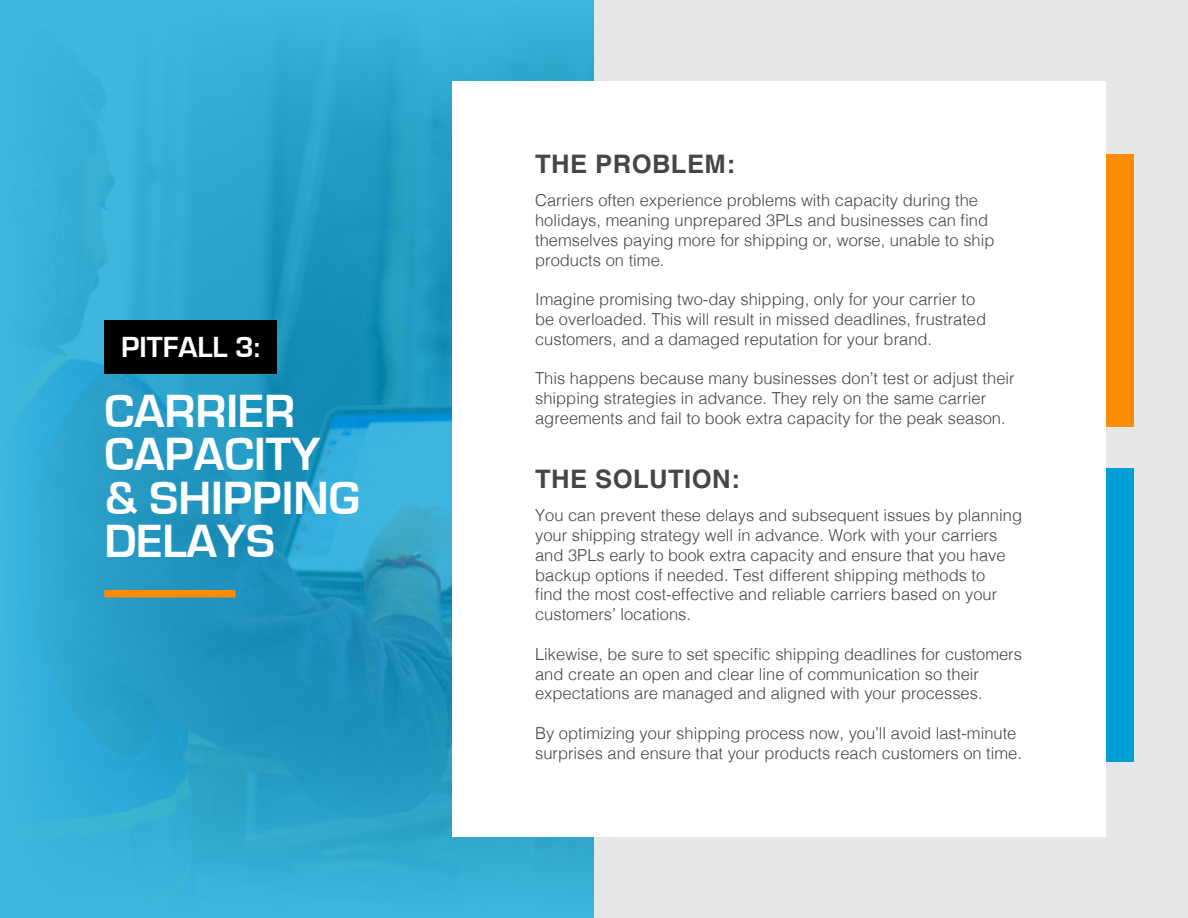
<style>
.page{position:relative;width:1188px;height:918px;background:#fff}
.page>*{position:absolute;margin:0;border:0;box-sizing:border-box;transform-origin:0 0}
.t1{font:700 48px/43.5px "Eurostile";color:#fff}
.t2{font:700 30px "Eurostile";color:#fff}
.t3{font:700 25.5px "Helvetica";letter-spacing:.02em;color:#464547}
.t4{font:300 16.5px/19.8px "Helvetica";color:#464547}
</style>
<div class="page">
<svg style="left:0;top:0;width:594px;height:918px;background:#2da4cc"></svg>
<div style="left:594px;top:0;width:594px;height:918px;background:#e6e7e8"></div>
<div style="left:996px;top:154px;width:138px;height:273px;background:#ff8c00"></div>
<div style="left:996px;top:468px;width:138px;height:293px;background:#00a0d6"></div>
<div style="left:452px;top:81px;width:654px;height:756px;background:#fff"></div>
<div style="left:104px;top:590px;width:132px;height:8px;background:#ff8c00"></div>
<div style="left:104px;top:320px;width:173px;height:54px;background:#000"></div>
<h2 class="t2" style="left:121px;top:331px;width:141px">PITFALL 3:</h2>
<h1 class="t1" style="left:104px;top:390px;width:257px">CARRIER<br>CAPACITY &amp; SHIPPING<br>DELAYS</h1>
<h3 class="t3" style="left:535px;top:148px;width:201px">THE PROBLEM:</h3>
<p class="t4" style="left:535px;top:189px;width:461px">Carriers often experience problems with capacity during the holidays, meaning unprepared 3PLs and businesses can find themselves paying more for shipping or, worse, unable to ship products on time.</p>
<p class="t4" style="left:535px;top:288px;width:453px">Imagine promising two-day shipping, only for your carrier to be overloaded. This will result in missed deadlines, frustrated customers, and a damaged reputation for your brand.</p>
<p class="t4" style="left:535px;top:368px;width:481px">This happens because many businesses don’t test or adjust their shipping strategies in advance. They rely on the same carrier agreements and fail to book extra capacity for the peak season.</p>
<h3 class="t3" style="left:535px;top:463px;width:206px">THE SOLUTION:</h3>
<p class="t4" style="left:535px;top:504px;width:488px">You can prevent these delays and subsequent issues by planning your shipping strategy well in advance. Work with your carriers and 3PLs early to book extra capacity and ensure that you have backup options if needed. Test different shipping methods to<br>find the most cost-effective and reliable carriers based on your customers’ locations.</p>
<p class="t4" style="left:535px;top:643px;width:488px">Likewise, be sure to set specific shipping deadlines for customers and create an open and clear line of communication so their expectations are managed and aligned with your processes.</p>
<p class="t4" style="left:535px;top:722px;width:488px">By optimizing your shipping process now, you’ll avoid last-minute surprises and ensure that your products reach customers on time.</p>
</div>
